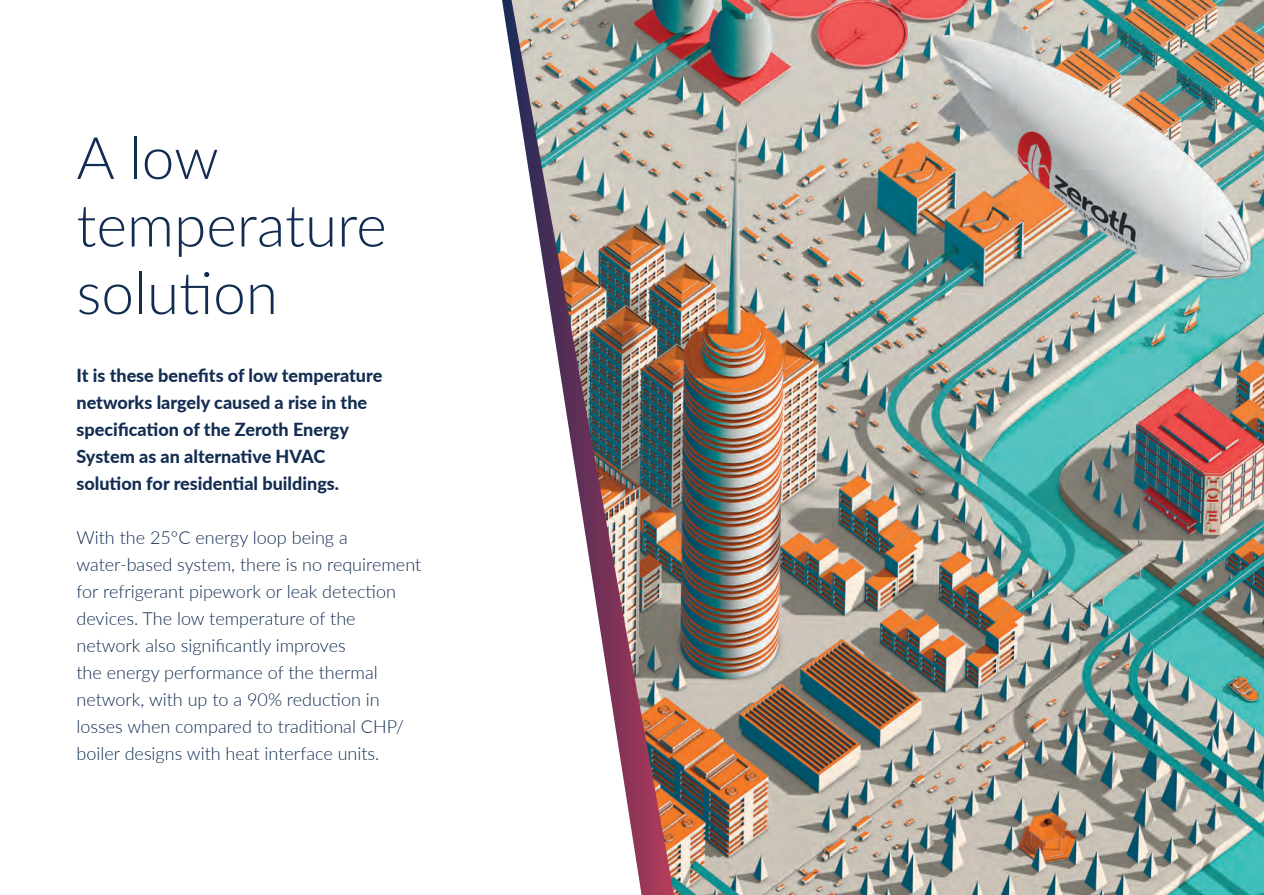
<style>
.page{position:relative;width:1264px;height:895px;background:#fff}
.page>*{position:absolute;margin:0;border:0;box-sizing:border-box;transform-origin:0 0}
.t1{font:300 58.5px/67.5px "Lato";color:#132d52}
.t2{font:300 18px/27px "Lato";color:#132d52}
.t3{font:800 18px/27px "Lato";color:#132d52}
</style>
<div class="page">
<img style="left:713px;top:0;width:550px;height:894px">
<img style="left:676px;top:0;width:37px;height:894px">
<img style="left:643px;top:0;width:33px;height:894px">
<img style="left:502px;top:0;width:141px;height:894px">
<p class="t1" style="left:76px;top:122px;width:312px">A low temperature solution</p>
<p class="t3" style="left:76px;top:361px;width:307px">It is these benefits of low temperature networks largely caused a rise in the specification of the Zeroth Energy System as an alternative HVAC solution for residential buildings.</p>
<p class="t2" style="left:76px;top:523px;width:346px">With the 25°C energy loop being a water-based system, there is no requirement for refrigerant pipework or leak detection devices. The low temperature of the network also significantly improves<br>the energy performance of the thermal network, with up to a 90% reduction in losses when compared to traditional CHP/ boiler designs with heat interface units.</p>
</div>
